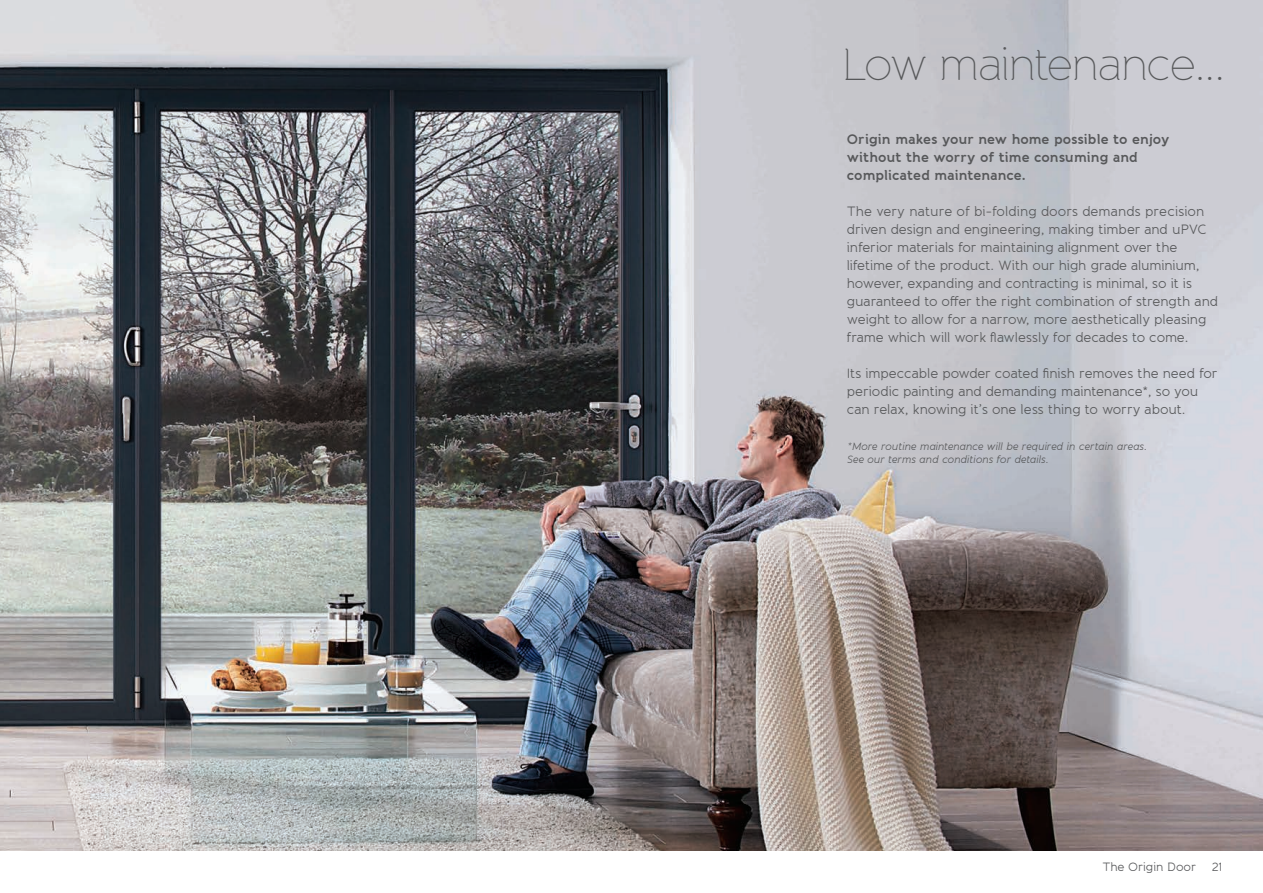
<style>
.page{position:relative;width:1263px;height:893px;background:#fff}
.page>*{position:absolute;margin:0;border:0;box-sizing:border-box;transform-origin:0 0}
.t1{font:100 45px "Banda";letter-spacing:-.035em;color:#57585a}
.t2{font:13.5px/18px "Banda";letter-spacing:-.01em;color:#57585a}
.t3{font:700 13.5px/18px "Banda";color:#57585a}
.t4{font:12px "Banda";letter-spacing:-.01em;color:#57585a}
.t5{font:italic 10.5px/13.2px "Banda";letter-spacing:-.015em;color:#57585a}
</style>
<div class="page">
<img style="left:0;top:0;width:1263px;height:850px">
<h1 class="t1" style="left:841px;top:39px;width:385px">Low maintenance...</h1>
<p class="t3" style="left:847px;top:130px;width:324px">Origin makes your new home possible to enjoy without the worry of time consuming and complicated maintenance.</p>
<p class="t2" style="left:847px;top:202px;width:373px">The very nature of bi-folding doors demands precision driven design and engineering, making timber and uPVC inferior materials for maintaining alignment over the lifetime of the product. With our high grade aluminium, however, expanding and contracting is minimal, so it is guaranteed to offer the right combination of strength and weight to allow for a narrow, more aesthetically pleasing frame which will work flawlessly for decades to come.</p>
<p class="t2" style="left:847px;top:364px;width:372px">Its impeccable powder coated finish removes the need for periodic painting and demanding maintenance*, so you can relax, knowing it’s one less thing to worry about.</p>
<p class="t5" style="left:847px;top:440px;width:301px">*More routine maintenance will be required in certain areas.<br>See our terms and conditions for details.</p>
<p class="t4" style="left:1102px;top:859px;width:95px">The Origin Door</p>
<p class="t4" style="left:1212px;top:859px;width:11px">21</p>
</div>
